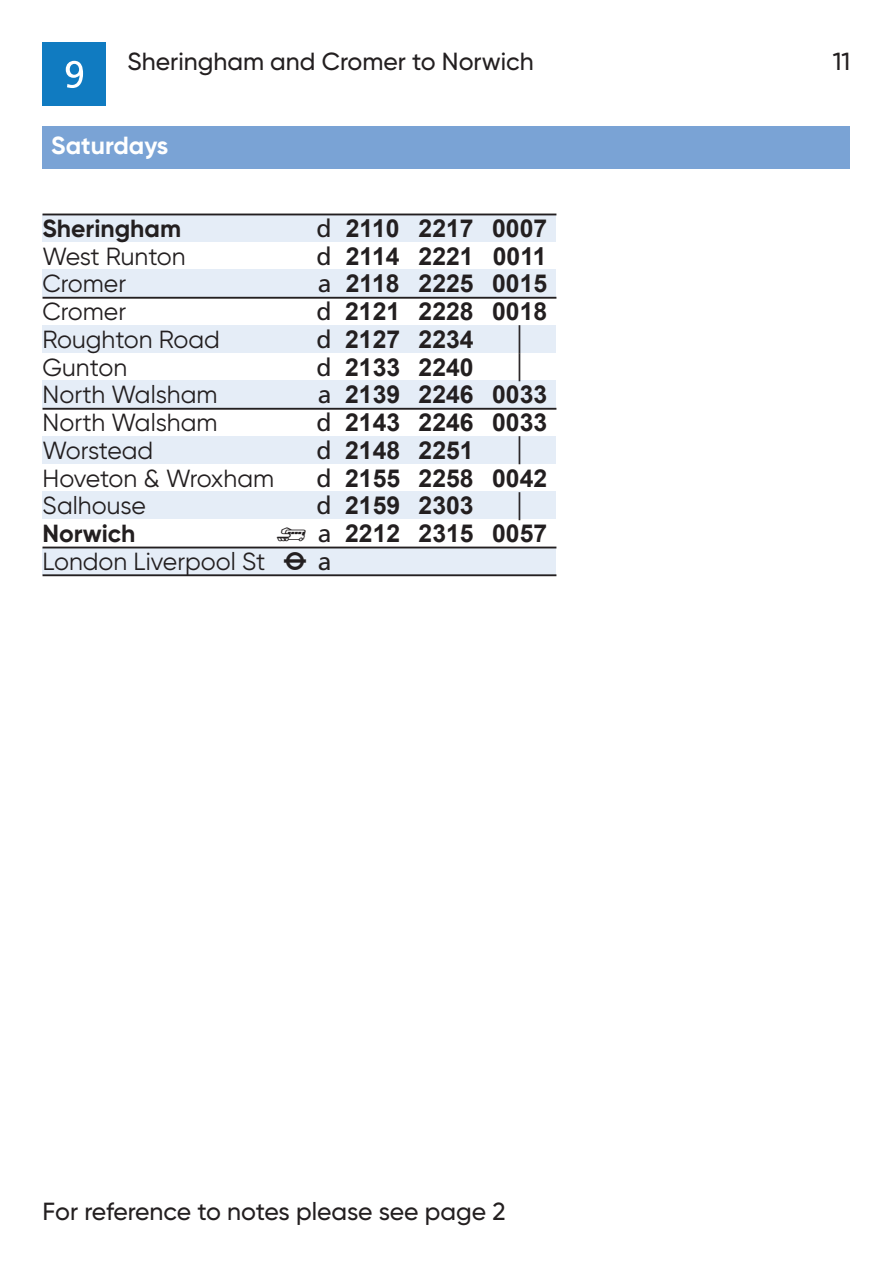
<style>
.page{position:relative;width:893px;height:1263px;background:#fff}
.page>*{position:absolute;margin:0;border:0;box-sizing:border-box;transform-origin:0 0}
.EmptyTime{font:34.5px "TIME Sfont";color:#231f20}
.Time{font:700 24.75px "Arial";color:#231f20}
.t1{font:500 24.75px "Gilroy";color:#231f20}
.Station{font:24.75px "Gilroy";color:#231f20}
.StationUnderline{font:24.75px "Gilroy";color:#231f20}
.Station-2{font:24.75px "Gilroy";letter-spacing:-.02em;color:#231f20}
.Station-3{font:700 24.75px "Gilroy";color:#231f20}
.t2{font:700 24.75px "Gilroy";color:#fff}
.Station-4{font:24.75px "Frutiger LT Std";color:#231f20}
.StationUnderline-2{font:700 24.75px "Gilroy";color:#231f20}
.StationUnderline-3{font:24.75px "Frutiger LT Std";color:#231f20}
.StationUnderline-4{font:24px "TIME Sfont";color:#231f20}
.s1{font-family:"Frutiger LT Std";font-size:24.75px}
.s2{font-family:"TIME Sfont";font-size:24px}
.s3{font-family:"Frutiger LT Std"}
</style>
<div class="page">
<div style="left:43px;top:126px;width:807px;height:42px;background:#7aa3d5"></div>
<div style="left:43px;top:43px;width:63px;height:63px;background:#107bc1"></div>
<svg style="left:66px;top:61px;width:17px;height:27px"></svg>
<div style="left:43px;top:214px;width:513px;height:28px;background:#e5edf7"></div>
<div style="left:43px;top:547px;width:513px;height:28px;background:#e5edf7"></div>
<div style="left:43px;top:269px;width:513px;height:28px;background:#e5edf7"></div>
<div style="left:43px;top:325px;width:513px;height:28px;background:#e5edf7"></div>
<div style="left:43px;top:380px;width:513px;height:28px;background:#e5edf7"></div>
<div style="left:43px;top:436px;width:513px;height:28px;background:#e5edf7"></div>
<div style="left:43px;top:491px;width:513px;height:28px;background:#e5edf7"></div>
<hr style="left:43px;top:214px;width:513px;height:1px;background:#231f20">
<hr style="left:43px;top:297px;width:513px;height:2px;background:#231f20">
<hr style="left:43px;top:408px;width:513px;height:2px;background:#231f20">
<hr style="left:43px;top:547px;width:513px;height:1px;background:#231f20">
<hr style="left:43px;top:574px;width:513px;height:2px;background:#231f20">
<p class="t1" style="left:128px;top:46px;width:408px">Sheringham and Cromer to Norwich</p>
<p class="t1" style="left:833px;top:46px;width:19px">11</p>
<p class="t2" style="left:51px;top:129px;width:119px">Saturdays</p>
<p class="Station-3" style="left:43px;top:213px;width:140px">Sheringham</p>
<p class="Station-4" style="left:317px;top:214px;width:17px">d</p>
<p class="Station" style="left:43px;top:241px;width:145px">West Runton</p>
<p class="Station-4" style="left:317px;top:241px;width:17px">d</p>
<p class="StationUnderline" style="left:43px;top:269px;width:85px">Cromer</p>
<p class="StationUnderline-3" style="left:318px;top:269px;width:15px">a</p>
<p class="Station" style="left:43px;top:296px;width:85px">Cromer</p>
<p class="Station-4" style="left:317px;top:297px;width:17px">d</p>
<p class="Station" style="left:43px;top:324px;width:179px">Roughton Road</p>
<p class="Station-4" style="left:317px;top:325px;width:17px">d</p>
<p class="Station" style="left:43px;top:352px;width:86px">Gunton</p>
<p class="Station-4" style="left:317px;top:352px;width:17px">d</p>
<p class="StationUnderline" style="left:43px;top:380px;width:176px">North Walsham</p>
<p class="StationUnderline-3" style="left:318px;top:380px;width:15px">a</p>
<p class="Station" style="left:43px;top:407px;width:176px">North Walsham</p>
<p class="Station-4" style="left:317px;top:408px;width:17px">d</p>
<p class="Station-2" style="left:43px;top:435px;width:112px">Worstead</p>
<p class="Station-4" style="left:317px;top:436px;width:17px">d</p>
<p class="Station-2" style="left:43px;top:463px;width:233px">Hoveton &amp; Wroxham</p>
<p class="Station-4" style="left:317px;top:463px;width:17px">d</p>
<p class="Station" style="left:43px;top:491px;width:105px">Salhouse</p>
<p class="Station-4" style="left:317px;top:491px;width:17px">d</p>
<p class="StationUnderline-2" style="left:43px;top:518px;width:94px">Norwich</p>
<p class="StationUnderline-4" style="left:277px;top:515px;width:56px">) <span class="s1">a</span></p>
<p class="StationUnderline" style="left:43px;top:546px;width:291px">London Liverpool St <span class="s2">T</span> <span class="s3">a</span></p>
<p class="Time" style="left:346px;top:212px;width:55px">2110</p>
<p class="Time" style="left:346px;top:239px;width:55px">2114</p>
<p class="Time" style="left:346px;top:267px;width:55px">2118</p>
<p class="Time" style="left:345px;top:295px;width:57px">2121</p>
<p class="Time" style="left:345px;top:323px;width:57px">2127</p>
<p class="Time" style="left:345px;top:350px;width:57px">2133</p>
<p class="Time" style="left:345px;top:378px;width:57px">2139</p>
<p class="Time" style="left:345px;top:406px;width:57px">2143</p>
<p class="Time" style="left:345px;top:434px;width:57px">2148</p>
<p class="Time" style="left:345px;top:461px;width:57px">2155</p>
<p class="Time" style="left:345px;top:489px;width:57px">2159</p>
<p class="Time" style="left:345px;top:517px;width:57px">2212</p>
<p class="Time" style="left:419px;top:212px;width:57px">2217</p>
<p class="Time" style="left:419px;top:239px;width:57px">2221</p>
<p class="Time" style="left:419px;top:267px;width:57px">2225</p>
<p class="Time" style="left:419px;top:295px;width:57px">2228</p>
<p class="Time" style="left:419px;top:323px;width:57px">2234</p>
<p class="Time" style="left:419px;top:350px;width:57px">2240</p>
<p class="Time" style="left:419px;top:378px;width:57px">2246</p>
<p class="Time" style="left:419px;top:406px;width:57px">2246</p>
<p class="Time" style="left:419px;top:434px;width:57px">2251</p>
<p class="Time" style="left:419px;top:461px;width:57px">2258</p>
<p class="Time" style="left:419px;top:489px;width:57px">2303</p>
<p class="Time" style="left:419px;top:517px;width:57px">2315</p>
<p class="Time" style="left:492px;top:212px;width:57px">0007</p>
<p class="Time" style="left:493px;top:239px;width:55px">0011</p>
<p class="Time" style="left:492px;top:267px;width:57px">0015</p>
<p class="Time" style="left:492px;top:295px;width:57px">0018</p>
<p class="EmptyTime" style="left:519px;top:311px;width:4px">C</p>
<p class="EmptyTime" style="left:519px;top:339px;width:4px">C</p>
<p class="Time" style="left:492px;top:378px;width:57px">0033</p>
<p class="Time" style="left:492px;top:406px;width:57px">0033</p>
<p class="EmptyTime" style="left:519px;top:422px;width:4px">C</p>
<p class="Time" style="left:492px;top:461px;width:57px">0042</p>
<p class="EmptyTime" style="left:519px;top:477px;width:4px">C</p>
<p class="Time" style="left:492px;top:517px;width:57px">0057</p>
<p class="t1" style="left:43px;top:1196px;width:464px">For reference to notes please see page 2</p>
</div>
